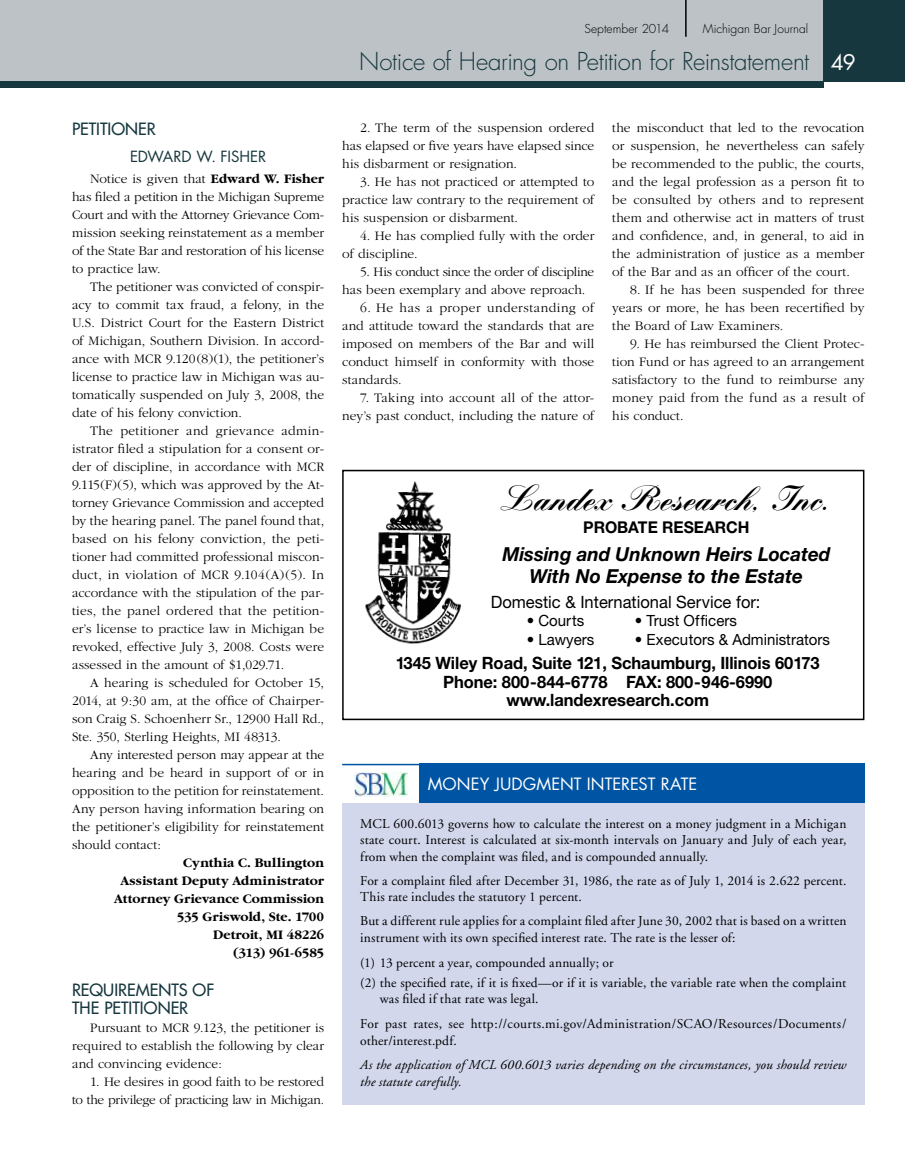
<style>
.page{position:relative;width:905px;height:1175px;background:#fff}
.page>*{position:absolute;margin:0;border:0;box-sizing:border-box;transform-origin:0 0}
.t1{font:900 34.05px "Kuenstler Script";color:#000}
.t2{font:300 24px "Futura";letter-spacing:-.02em;color:#16373e}
.t3{font:italic 700 19.35px/21.6px "Helvetica Neue";color:#000;text-align:center}
.t4{font:700 16.95px/18.6px "Helvetica Neue";letter-spacing:-.005em;color:#000;text-align:center}
.t5{font:16.95px "Helvetica Neue";color:#000}
.t6{font:16.5px/18px "Futura";color:#16373e}
.t7{font:16.5px "Futura";letter-spacing:.005em;color:#fff}
.t8{font:700 16.2px "Helvetica Neue";letter-spacing:-.005em;color:#000}
.t9{font:15.45px "Helvetica Neue";color:#000}
.t10{font:15px "Futura";letter-spacing:-.01em;color:#16373e}
.t11{font:300 13.5px/18px "Garamond";color:#000;text-align:justify}
.t12{font:13.5px/16.5px "Adobe Garamond";letter-spacing:.01em;color:#000}
.t13{font:700 13.5px/18px "Garamond";letter-spacing:.005em;color:#000;text-align:right}
.t14{font:italic 13.5px/16.5px "Adobe Garamond";letter-spacing:.01em;color:#000}
.t15{font:300 12px "Futura";letter-spacing:.005em;color:#000}
.s1{font-weight:700}
.s2{font-weight:400;font-size:21px;color:#fff}
</style>
<div class="page">
<div style="left:0;top:0;width:823px;height:82px;background:#bcc2c6"></div>
<div style="left:0;top:82px;width:823px;height:6px;background:#16373e"></div>
<div style="left:823px;top:0;width:81px;height:82px;background:#16373e"></div>
<hr style="left:685px;top:0;width:1px;height:37px;background:#000">
<div style="left:342px;top:470px;width:522px;height:250px;border:2px solid #000"></div>
<img style="left:365px;top:481px;width:97px;height:163px">
<div style="left:342px;top:802px;width:522px;height:302px;background:#d2d7ec"></div>
<img style="left:342px;top:763px;width:82px;height:40px">
<div style="left:418px;top:764px;width:446px;height:38px;background:#0054a4"></div>
<p class="t6" style="left:72px;top:119px;width:85px">PETITIONER</p>
<p class="t10" style="left:130px;top:146px;width:138px">EDWARD W. FISHER</p>
<p class="t11" style="left:72px;top:170px;width:254px;text-indent:18px">Notice is given that <span class="s1">Edward W. Fisher </span>has filed a petition in the Michigan Supreme Court and with the Attorney Grievance Com&shy;mission seeking reinstatement as a member of the State Bar and restoration of his license to practice law.</p>
<p class="t11" style="left:72px;top:278px;width:254px;text-indent:18px">The petitioner was convicted of conspir&shy;acy to commit tax fraud, a felony, in the U.S. District Court for the Eastern District of Michigan, Southern Division. In accord&shy;ance with MCR 9.120(8)(1), the petitioner’s license to practice law in Michigan was au&shy;tomatically suspended on July 3, 2008, the date of his felony conviction.</p>
<p class="t11" style="left:72px;top:422px;width:254px;text-indent:18px">The petitioner and grievance admin&shy;istrator filed a stipulation for a consent or&shy;der of discipline, in accordance with MCR 9.115(F)(5), which was approved by the At&shy;torney Grievance Commission and accepted by the hearing panel. The panel found that, based on his felony conviction, the peti&shy;tioner had committed professional miscon&shy;duct, in violation of MCR 9.104(A)(5). In accordance with the stipulation of the par&shy;ties, the panel ordered that the petition&shy;er’s license to practice law in Michigan be revoked, effective July 3, 2008. Costs were assessed in the amount of $1,029.71.</p>
<p class="t11" style="left:72px;top:673px;width:254px;text-indent:18px">A hearing is scheduled for October 15, 2014, at 9:30 am, at the office of Chairper&shy;son Craig S. Schoenherr Sr., 12900 Hall Rd., Ste. 350, Sterling Heights, MI 48313.</p>
<p class="t11" style="left:72px;top:745px;width:254px;text-indent:18px">Any interested person may appear at the hearing and be heard in support of or in opposition to the petition for reinstatement.<br>Any person having information bearing on the petitioner’s eligibility for reinstatement should contact:</p>
<p class="t13" style="left:114px;top:853px;width:211px">Cynthia C. Bullington<br>Assistant Deputy Administrator<br>Attorney Grievance Commission<br>535 Griswold, Ste. 1700<br>Detroit, MI 48226<br>(313) 961-6585</p>
<p class="t6" style="left:72px;top:980px;width:144px">REQUIREMENTS OF<br>THE PETITIONER</p>
<p class="t11" style="left:72px;top:1019px;width:254px;text-indent:18px">Pursuant to MCR 9.123, the petitioner is required to establish the following by clear and convincing evidence:</p>
<p class="t11" style="left:72px;top:1073px;width:254px;text-align:right">1. He desires in good faith to be restored<br>to the privilege of practicing law in Michigan.</p>
<p class="t15" style="left:584px;top:21px;width:86px">September 2014</p>
<p class="t15" style="left:702px;top:21px;width:107px">Michigan Bar Journal</p>
<h2 class="t2" style="left:359px;top:46px;width:498px">Notice of Hearing on Petition for Reinstatement <span class="s2">49</span></h2>
<p class="t11" style="left:342px;top:119px;width:254px;text-indent:18px">2. The term of the suspension ordered has elapsed or five years have elapsed since his disbarment or resignation.</p>
<p class="t11" style="left:342px;top:173px;width:254px;text-indent:18px">3. He has not practiced or attempted to practice law contrary to the requirement of his suspension or disbarment.</p>
<p class="t11" style="left:342px;top:227px;width:254px;text-indent:18px">4. He has complied fully with the order of discipline.</p>
<p class="t11" style="left:342px;top:263px;width:254px;text-indent:18px">5. His conduct since the order of discipline has been exemplary and above reproach.</p>
<p class="t11" style="left:342px;top:299px;width:254px;text-indent:18px">6. He has a proper understanding of and attitude toward the standards that are imposed on members of the Bar and will conduct himself in conformity with those standards.</p>
<p class="t11" style="left:342px;top:389px;width:254px;text-align:right">7. Taking into account all of the attor&shy;ney’s past conduct, including the nature of</p>
<p class="t11" style="left:612px;top:119px;width:254px">the misconduct that led to the revocation or suspension, he nevertheless can safely be recommended to the public, the courts, and the legal profession as a person fit to be consulted by others and to represent them and otherwise act in matters of trust and confidence, and, in general, to aid in the administration of justice as a member of the Bar and as an officer of the court.</p>
<p class="t11" style="left:612px;top:281px;width:254px;text-indent:18px">8. If he has been suspended for three years or more, he has been recertified by the Board of Law Examiners.</p>
<p class="t11" style="left:612px;top:335px;width:254px;text-indent:18px">9. He has reimbursed the Client Protec&shy;tion Fund or has agreed to an arrangement satisfactory to the fund to reimburse any money paid from the fund as a result of his conduct.</p>
<h1 class="t1" style="left:500px;top:477px;width:333px">Landex Research, Inc.</h1>
<p class="t8" style="left:583px;top:517px;width:168px">PROBATE RESEARCH</p>
<h3 class="t3" style="left:502px;top:543px;width:329px">Missing and Unknown Heirs Located<br>With No Expense to the Estate</h3>
<p class="t5" style="left:490px;top:591px;width:271px">Domestic &amp; International Service for:</p>
<p class="t9" style="left:526px;top:611px;width:59px">• Courts</p>
<p class="t9" style="left:634px;top:611px;width:104px">• Trust Officers</p>
<p class="t9" style="left:526px;top:630px;width:69px">• Lawyers</p>
<p class="t9" style="left:634px;top:630px;width:197px">• Executors &amp; Administrators</p>
<p class="t4" style="left:396px;top:653px;width:425px">1345 Wiley Road, Suite 121, Schaumburg, Illinois 60173<br>Phone: 800-844-6778 FAX: 800-946-6990 www.landexresearch.com</p>
<p class="t7" style="left:428px;top:772px;width:271px">MONEY JUDGMENT INTEREST RATE</p>
<p class="t12" style="left:360px;top:815px;width:488px;text-align:justify">MCL 600.6013 governs how to calculate the interest on a money judgment in a Michigan state court. Interest is calculated at six-month intervals on January and July of each year, from when the complaint was filed, and is compounded annually.</p>
<p class="t12" style="left:360px;top:873px;width:488px;line-height:15.8px">For a complaint filed after December 31, 1986, the rate as of July 1, 2014 is 2.622 percent.<br>This rate includes the statutory 1 percent.</p>
<p class="t12" style="left:360px;top:913px;width:488px">But a different rule applies for a complaint filed after June 30, 2002 that is based on a written instrument with its own specified interest rate. The rate is the lesser of:</p>
<p class="t12" style="left:360px;top:952px;width:487px;line-height:20.2px">(1) 13 percent a year, compounded annually; or<br>(2) the specified rate, if it is fixed—or if it is variable, the variable rate when the complaint</p>
<p class="t12" style="left:360px;top:987px;width:488px;line-height:24.8px;text-indent:19px">was filed if that rate was legal.<br>For past rates, see http://courts.mi.gov/Administration/SCAO/Resources/Documents/</p>
<p class="t12" style="left:360px;top:1032px;width:98px">other/interest.pdf.</p>
<p class="t14" style="left:360px;top:1057px;width:488px">As the application of MCL 600.6013 varies depending on the circumstances, you should review the statute carefully.</p>
</div>
